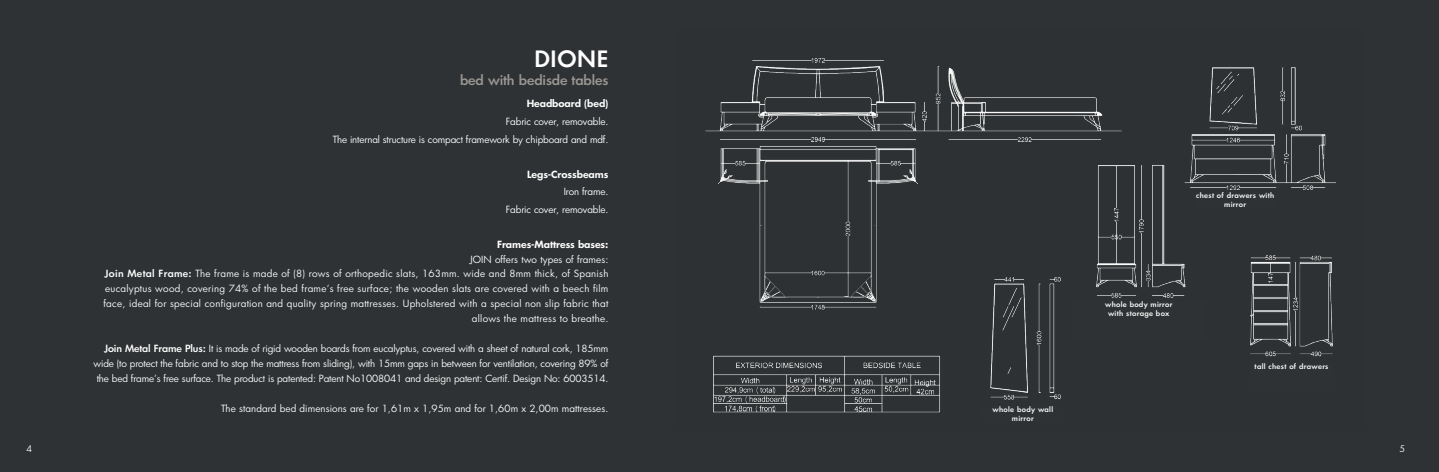
<style>
.page{position:relative;width:1439px;height:472px;background:#fff}
.page>*{position:absolute;margin:0;border:0;box-sizing:border-box;transform-origin:0 0}
.t1{font:500 21.88px "PF Futura Neu";letter-spacing:.03em;color:#fff}
.t2{font:500 13.12px "PF Futura Neu";letter-spacing:-.01em;color:#9a9692}
.t3{font:9.62px/17.5px "PF Futura Neu";letter-spacing:-.01em;color:#fff;text-align:right}
.t4{font:9.62px/14.9px "PF Futura Neu";letter-spacing:.03em;color:#fff;text-align:right}
.t5{font:9.62px "PF Futura Neu";letter-spacing:.01em;color:#fff}
.t6{font:600 9.62px "PF Futura Neu";letter-spacing:-.01em;color:#fff}
.t7{font:8.75px "PF Futura Neu";color:#fff}
.t8{font:500 7px/8.4px "PF Futura Neu";letter-spacing:.04em;color:#fff;text-align:center}
.s1{font-weight:500}
</style>
<div class="page">
<div style="left:0;top:0;width:1439px;height:471px;background:#2f3234"></div>
<img style="left:705px;top:58px;width:631px;height:355px">
<div style="left:1249px;top:362px;width:85px;height:29px;background:#2f3234"></div>
<div style="left:1194px;top:192px;width:82px;height:17px;background:#2f3234"></div>
<div style="left:982px;top:406px;width:81px;height:17px;background:#2f3234"></div>
<div style="left:1071px;top:301px;width:134px;height:40px;background:#2f3234"></div>
<h1 class="t1" style="left:534px;top:45px;width:76px">DIONE</h1>
<h2 class="t2" style="left:460px;top:71px;width:150px">bed with bedisde tables</h2>
<p class="t6" style="left:527px;top:97px;width:83px">Headboard (bed)</p>
<p class="t3" style="left:333px;top:112px;width:277px">Fabric cover, removable.<br>The internal structure is compact framework by chipboard and mdf.</p>
<p class="t6" style="left:527px;top:167px;width:83px">Legs-Crossbeams</p>
<p class="t3" style="left:506px;top:182px;width:104px">Iron frame.<br>Fabric cover, removable.</p>
<p class="t6" style="left:497px;top:237px;width:113px">Frames-Mattress bases:</p>
<p class="t4" style="left:103px;top:251px;width:507px">JOIN offers two types of frames:<br><span class="s1">Join Metal Frame:</span> The frame is made of (8) rows of orthopedic slats, 163mm. wide and 8mm thick, of Spanish eucalyptus wood, covering 74% of the bed frame’s free surface; the wooden slats are covered with a beech film face, ideal for special configuration and quality spring mattresses. Upholstered with a special non slip fabric that allows the mattress to breathe.</p>
<p class="t3" style="left:93px;top:340px;width:516px;line-height:14.9px"><span class="s1">Join Metal Frame Plus:</span> It is made of rigid wooden boards from eucalyptus, covered with a sheet of natural cork, 185mm wide (to protect the fabric and to stop the mattress from sliding), with 15mm gaps in between for ventilation, covering 89% of the bed frame’s free surface. The product is patented: Patent No1008041 and design patent: Certif. Design No: 6003514.</p>
<p class="t5" style="left:221px;top:401px;width:389px">The standard bed dimensions are for 1,61m x 1,95m and for 1,60m x 2,00m mattresses.</p>
<p class="t8" style="left:992px;top:405px;width:62px">whole body wall mirror</p>
<p class="t8" style="left:1196px;top:191px;width:80px">chest of drawers with mirror</p>
<p class="t8" style="left:1105px;top:300px;width:69px">whole body mirror with storage box</p>
<p class="t8" style="left:1254px;top:361px;width:75px">tall chest of drawers</p>
<p class="t7" style="left:27px;top:443px;width:7px">4</p>
<p class="t7" style="left:1399px;top:443px;width:7px">5</p>
</div>
